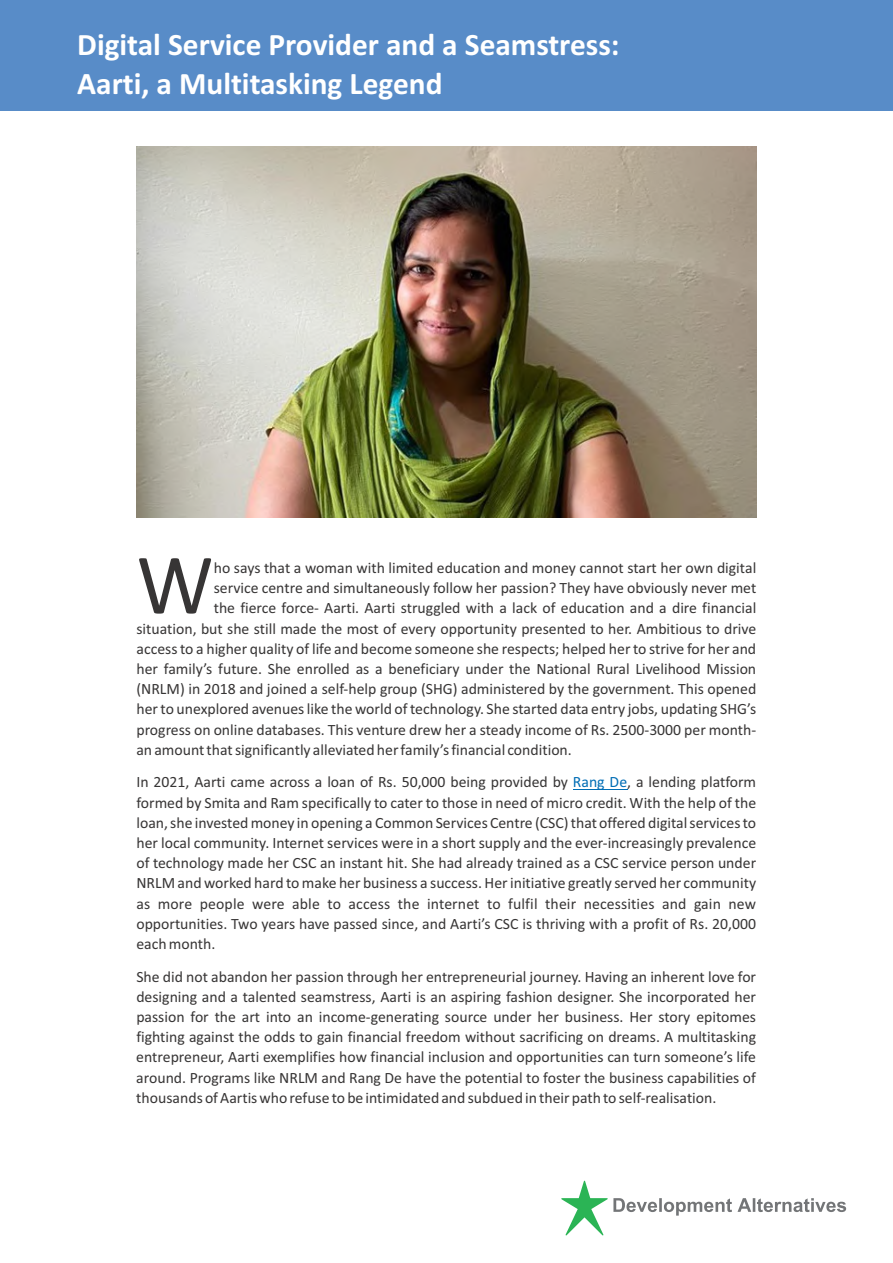
<style>
.page{position:relative;width:893px;height:1263px;background:#fff}
.page>*{position:absolute;margin:0;border:0;box-sizing:border-box;transform-origin:0 0}
.t1{font:86.85px "Calibri";color:#373535}
.t2{font:700 31.35px/38.2px "Calibri";color:#fff}
.t3{font:15.75px/20.2px "Calibri";color:#373535;text-align:justify}
.s1{color:#006db5}
</style>
<div class="page">
<div style="left:0;top:0;width:893px;height:110px;background:#588cc8"></div>
<svg style="left:561px;top:1181px;width:285px;height:54px"></svg>
<hr style="left:573px;top:789px;width:54px;height:1px;background:#006db5">
<img style="left:137px;top:146px;width:619px;height:372px">
<h2 class="t2" style="left:77px;top:29px;width:544px">Digital Service Provider and a Seamstress:<br>Aarti, a Multitasking Legend</h2>
<h1 class="t1" style="left:136px;top:548px;width:79px">W</h1>
<p class="t3" style="left:214px;top:559px;width:544px">ho says that a woman with limited education and money cannot start her own digital</p>
<p class="t3" style="left:214px;top:579px;width:544px">service centre and simultaneously follow her passion? They have obviously never met</p>
<p class="t3" style="left:214px;top:599px;width:544px">the fierce force- Aarti. Aarti struggled with a lack of education and a dire financial</p>
<p class="t3" style="left:136px;top:619px;width:621px">situation, but she still made the most of every opportunity presented to her. Ambitious to drive</p>
<p class="t3" style="left:136px;top:640px;width:621px">access to a higher quality of life and become someone she respects; helped her to strive for her and</p>
<p class="t3" style="left:136px;top:660px;width:621px">her family’s future. She enrolled as a beneficiary under the National Rural Livelihood Mission</p>
<p class="t3" style="left:136px;top:680px;width:621px">(NRLM) in 2018 and joined a self-help group (SHG) administered by the government. This opened</p>
<p class="t3" style="left:136px;top:700px;width:621px">her to unexplored avenues like the world of technology. She started data entry jobs, updating SHG’s</p>
<p class="t3" style="left:136px;top:720px;width:621px">progress on online databases. This venture drew her a steady income of Rs. 2500-3000 per month-</p>
<p class="t3" style="left:136px;top:741px;width:437px">an amount that significantly alleviated her family’s financial condition.</p>
<p class="t3" style="left:136px;top:773px;width:621px">In 2021, Aarti came across a loan of Rs. 50,000 being provided by <span class="s1">Rang De</span>, a lending platform formed by Smita and Ram specifically to cater to those in need of micro credit. With the help of the loan, she invested money in opening a Common Services Centre (CSC) that offered digital services to her local community. Internet services were in a short supply and the ever-increasingly prevalence of technology made her CSC an instant hit. She had already trained as a CSC service person under NRLM and worked hard to make her business a success. Her initiative greatly served her community as more people were able to access the internet to fulfil their necessities and gain new opportunities. Two years have passed since, and Aarti’s CSC is thriving with a profit of Rs. 20,000 each month.</p>
<p class="t3" style="left:136px;top:967px;width:621px">She did not abandon her passion through her entrepreneurial journey. Having an inherent love for designing and a talented seamstress, Aarti is an aspiring fashion designer. She incorporated her passion for the art into an income-generating source under her business. Her story epitomes fighting against the odds to gain financial freedom without sacrificing on dreams. A multitasking entrepreneur, Aarti exemplifies how financial inclusion and opportunities can turn someone’s life around. Programs like NRLM and Rang De have the potential to foster the business capabilities of thousands of Aartis who refuse to be intimidated and subdued in their path to self-realisation.</p>
</div>
